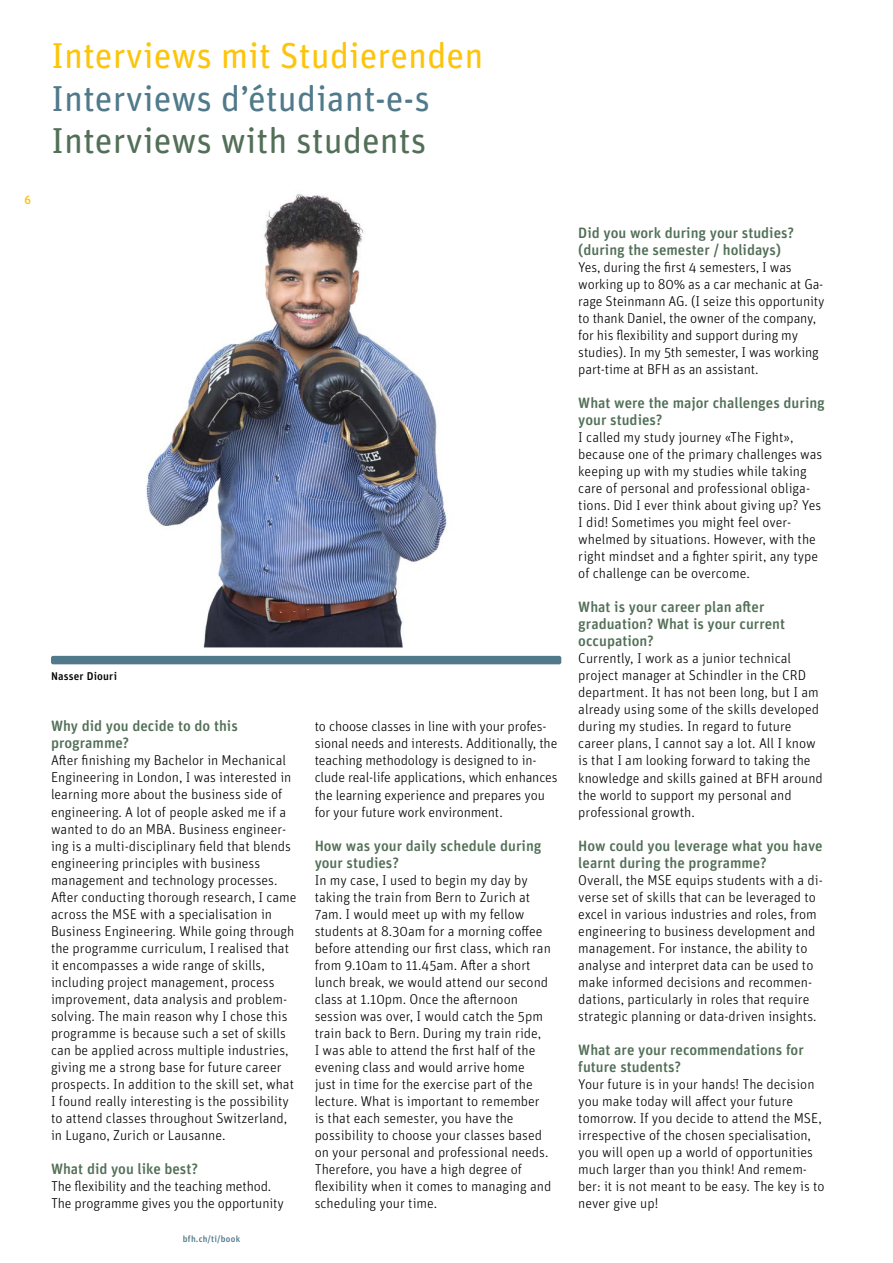
<style>
.page{position:relative;width:893px;height:1263px;background:#fff}
.page>*{position:absolute;margin:0;border:0;box-sizing:border-box;transform-origin:0 0}
.t1{font:36px "Unit Rounded Pro";color:#fdc40c}
.t2{font:36px "Unit Rounded Pro";color:#50798a}
.t3{font:36px "Unit Rounded Pro";color:#526f57}
.t4{font:500 15px/17px "Unit Rounded Pro";color:#526f57}
.t5{font:300 14.25px/17px "Unit Rounded Pro";color:#000}
.t6{font:500 12px "Unit Rounded Pro";color:#fdc40c}
.t7{font:500 11.25px "Unit Rounded Pro";letter-spacing:.015em;color:#000}
.t8{font:500 9px "Unit Rounded Pro";letter-spacing:.025em;color:#50798a}
</style>
<div class="page">
<img style="left:146px;top:194px;width:301px;height:453px">
<div style="left:51px;top:656px;width:510px;height:8px;background:#50798a;border-radius:2px"></div>
<p class="t6" style="left:24px;top:191px;width:8px">6</p>
<h1 class="t1" style="left:51px;top:31px;width:434px">Interviews mit Studierenden</h1>
<h1 class="t2" style="left:51px;top:73px;width:381px">Interviews d’étudiant-e-s</h1>
<h1 class="t3" style="left:51px;top:116px;width:377px">Interviews with students</h1>
<p class="t7" style="left:51px;top:668px;width:67px">Nasser Diouri</p>
<p class="t4" style="left:51px;top:717px;width:188px">Why did you decide to do this programme?</p>
<p class="t5" style="left:51px;top:752px;width:247px">After finishing my Bachelor in Mechanical Engineering in London, I was interested in learning more about the business side of engineering. A lot of people asked me if a wanted to do an MBA. Business engineer&shy;ing is a multi-disciplinary field that blends engineering principles with business management and technology processes.<br>After conducting thorough research, I came across the MSE with a specialisation in Business Engineering. While going through the programme curriculum, I realised that it encompasses a wide range of skills, including project management, process improvement, data analysis and problem&shy;solving. The main reason why I chose this programme is because such a set of skills can be applied across multiple industries, giving me a strong base for future career prospects. In addition to the skill set, what I found really interesting is the possibility to attend classes throughout Switzerland, in Lugano, Zurich or Lausanne.</p>
<p class="t4" style="left:51px;top:1159px;width:149px">What did you like best?</p>
<p class="t5" style="left:51px;top:1177px;width:234px">The flexibility and the teaching method.<br>The programme gives you the opportunity</p>
<p class="t8" style="left:183px;top:1232px;width:59px">bfh.ch/ti/book</p>
<p class="t5" style="left:315px;top:718px;width:244px">to choose classes in line with your profes&shy;sional needs and interests. Additionally, the teaching methodology is designed to in&shy;clude real-life applications, which enhances the learning experience and prepares you for your future work environment.</p>
<p class="t4" style="left:315px;top:836px;width:228px">How was your daily schedule during your studies?</p>
<p class="t5" style="left:315px;top:871px;width:238px">In my case, I used to begin my day by taking the train from Bern to Zurich at 7am. I would meet up with my fellow students at 8.30am for a morning coffee before attending our first class, which ran from 9.10am to 11.45am. After a short lunch break, we would attend our second class at 1.10pm. Once the afternoon session was over, I would catch the 5pm train back to Bern. During my train ride,<br>I was able to attend the first half of the evening class and would arrive home<br>just in time for the exercise part of the lecture. What is important to remember is that each semester, you have the possibility to choose your classes based on your personal and professional needs.<br>Therefore, you have a high degree of flexibility when it comes to managing and scheduling your time.</p>
<p class="t4" style="left:578px;top:224px;width:217px">Did you work during your studies? (during the semester / holidays)</p>
<p class="t5" style="left:578px;top:258px;width:248px">Yes, during the first 4 semesters, I was working up to 80% as a car mechanic at Ga&shy;rage Steinmann AG. (I seize this opportunity to thank Daniel, the owner of the company, for his flexibility and support during my studies). In my 5th semester, I was working part-time at BFH as an assistant.</p>
<p class="t4" style="left:578px;top:394px;width:248px">What were the major challenges during your studies?</p>
<p class="t5" style="left:578px;top:429px;width:246px">I called my study journey «The Fight», because one of the primary challenges was keeping up with my studies while taking care of personal and professional obliga&shy;tions. Did I ever think about giving up? Yes I did! Sometimes you might feel over&shy;whelmed by situations. However, with the right mindset and a fighter spirit, any type of challenge can be overcome.</p>
<p class="t4" style="left:578px;top:598px;width:208px">What is your career plan after graduation? What is your current occupation?</p>
<p class="t5" style="left:578px;top:650px;width:246px">Currently, I work as a junior technical project manager at Schindler in the CRD department. It has not been long, but I am already using some of the skills developed during my studies. In regard to future career plans, I cannot say a lot. All I know is that I am looking forward to taking the knowledge and skills gained at BFH around the world to support my personal and professional growth.</p>
<p class="t4" style="left:578px;top:836px;width:246px">How could you leverage what you have learnt during the programme?</p>
<p class="t5" style="left:578px;top:871px;width:246px">Overall, the MSE equips students with a di&shy;verse set of skills that can be leveraged to excel in various industries and roles, from engineering to business development and management. For instance, the ability to analyse and interpret data can be used to make informed decisions and recommen&shy;dations, particularly in roles that require strategic planning or data-driven insights.</p>
<p class="t4" style="left:578px;top:1040px;width:227px">What are your recommendations for future students?</p>
<p class="t5" style="left:578px;top:1075px;width:248px">Your future is in your hands! The decision you make today will affect your future tomorrow. If you decide to attend the MSE, irrespective of the chosen specialisation, you will open up a world of opportunities much larger than you think! And remem&shy;ber: it is not meant to be easy. The key is to never give up!</p>
</div>
